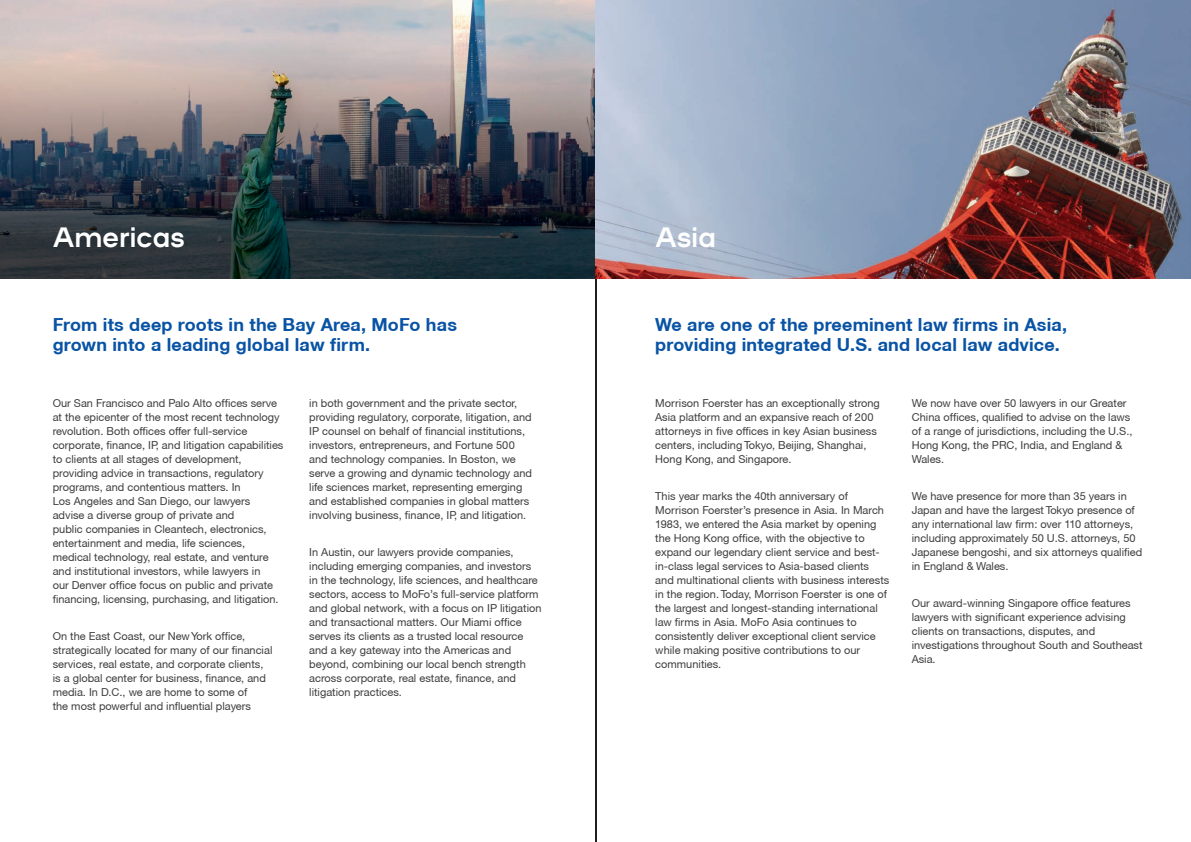
<style>
.page{position:relative;width:1191px;height:842px;background:#fff}
.page>*{position:absolute;margin:0;border:0;box-sizing:border-box;transform-origin:0 0}
.t1{font:700 28px "Mo Fo Plaax";color:#fff}
.t2{font:700 18px/20px "Helvetica Neue CE";letter-spacing:.01em;color:#0953a5}
.t3{font:11px/14px "Helvetica Neue CE";color:#3e3e3f}
</style>
<div class="page">
<hr style="left:595px;top:0;width:1px;height:842px;background:#231f20">
<img style="left:0;top:278px;width:595px;height:1px">
<img style="left:0;top:0;width:595px;height:278px">
<img style="left:595px;top:0;width:596px;height:278px">
<h1 class="t1" style="left:53px;top:217px;width:133px">Americas</h1>
<h2 class="t2" style="left:53px;top:315px;width:406px">From its deep roots in the Bay Area, MoFo has grown into a leading global law firm.</h2>
<p class="t3" style="left:53px;top:396px;width:232px">Our San Francisco and Palo Alto offices serve at the epicenter of the most recent technology revolution. Both offices offer full-service corporate, finance, IP, and litigation capabilities to clients at all stages of development, providing advice in transactions, regulatory programs, and contentious matters. In<br>Los Angeles and San Diego, our lawyers advise a diverse group of private and<br>public companies in Cleantech, electronics, entertainment and media, life sciences, medical technology, real estate, and venture and institutional investors, while lawyers in<br>our Denver office focus on public and private financing, licensing, purchasing, and litigation.</p>
<p class="t3" style="left:53px;top:629px;width:221px">On the East Coast, our New York office, strategically located for many of our financial services, real estate, and corporate clients, is a global center for business, finance, and media. In D.C., we are home to some of<br>the most powerful and influential players</p>
<p class="t3" style="left:309px;top:396px;width:224px">in both government and the private sector, providing regulatory, corporate, litigation, and IP counsel on behalf of financial institutions, investors, entrepreneurs, and Fortune 500 and technology companies. In Boston, we serve a growing and dynamic technology and life sciences market, representing emerging and established companies in global matters involving business, finance, IP, and litigation.</p>
<p class="t3" style="left:309px;top:545px;width:234px">In Austin, our lawyers provide companies, including emerging companies, and investors in the technology, life sciences, and healthcare sectors, access to MoFo’s full-service platform and global network, with a focus on IP litigation and transactional matters. Our Miami office serves its clients as a trusted local resource and a key gateway into the Americas and beyond, combining our local bench strength across corporate, real estate, finance, and litigation practices.</p>
<h1 class="t1" style="left:655px;top:217px;width:62px">Asia</h1>
<h2 class="t2" style="left:655px;top:315px;width:413px">We are one of the preeminent law firms in Asia, providing integrated U.S. and local law advice.</h2>
<p class="t3" style="left:655px;top:396px;width:226px">Morrison Foerster has an exceptionally strong Asia platform and an expansive reach of 200 attorneys in five offices in key Asian business centers, including Tokyo, Beijing, Shanghai, Hong Kong, and Singapore.</p>
<p class="t3" style="left:655px;top:489px;width:235px">This year marks the 40th anniversary of Morrison Foerster’s presence in Asia. In March 1983, we entered the Asia market by opening the Hong Kong office, with the objective to expand our legendary client service and best&shy;in-class legal services to Asia-based clients and multinational clients with business interests in the region. Today, Morrison Foerster is one of the largest and longest-standing international law firms in Asia. MoFo Asia continues to consistently deliver exceptional client service while making positive contributions to our communities.</p>
<p class="t3" style="left:911px;top:396px;width:222px">We now have over 50 lawyers in our Greater China offices, qualified to advise on the laws of a range of jurisdictions, including the U.S., Hong Kong, the PRC, India, and England &amp; Wales.</p>
<p class="t3" style="left:911px;top:489px;width:232px">We have presence for more than 35 years in Japan and have the largest Tokyo presence of any international law firm: over 110 attorneys, including approximately 50 U.S. attorneys, 50<br>Japanese bengoshi, and six attorneys qualified in England &amp; Wales.</p>
<p class="t3" style="left:911px;top:596px;width:232px">Our award-winning Singapore office features lawyers with significant experience advising clients on transactions, disputes, and investigations throughout South and Southeast Asia.</p>
</div>
